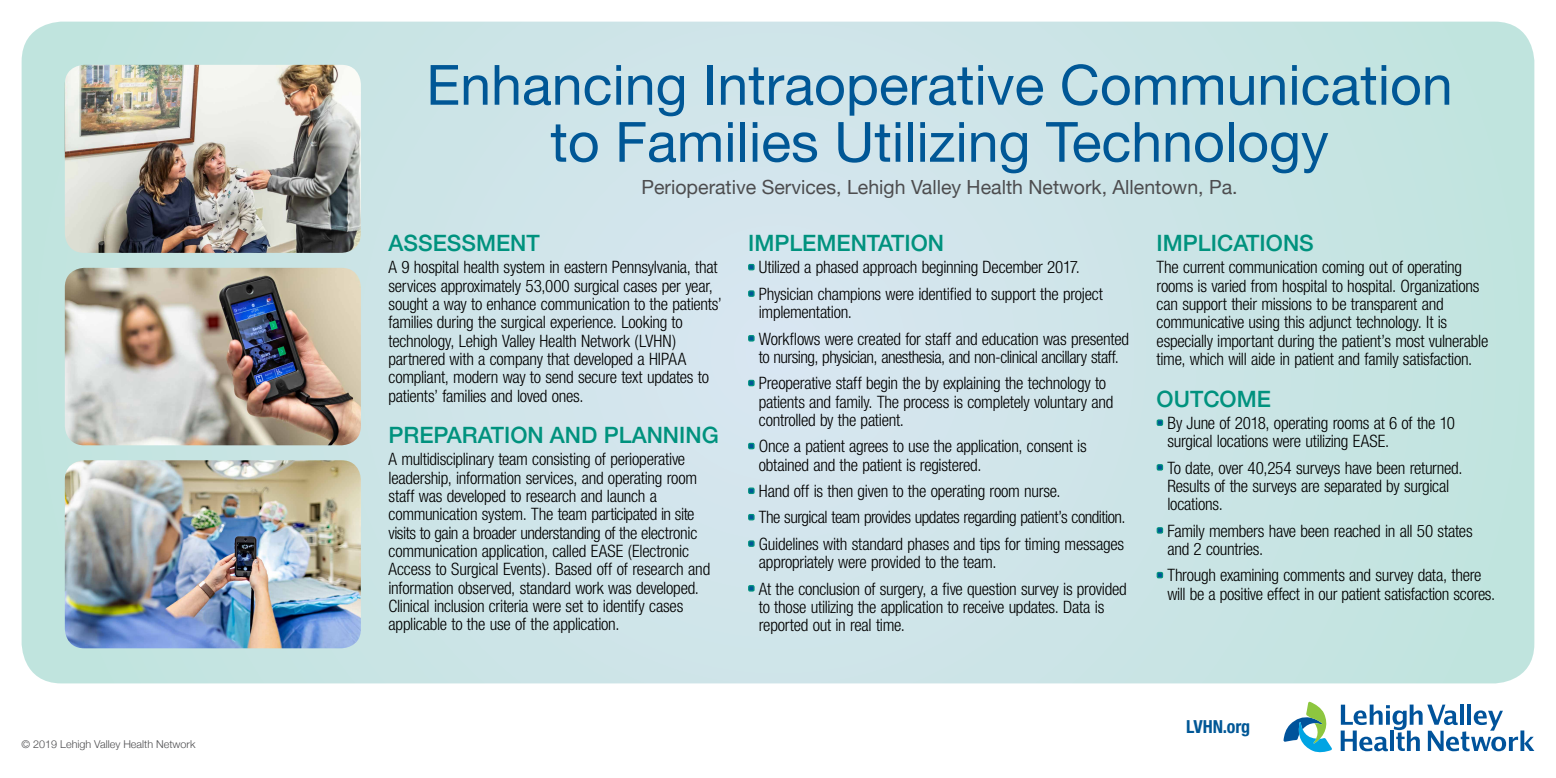
<style>
.page{position:relative;width:1556px;height:778px;background:#fff}
.page>*{position:absolute;margin:0;border:0;box-sizing:border-box;transform-origin:0 0}
.t1{font:55.5px/57px "Helvetica Neue";color:#005796;text-align:center}
.t2{font:500 22.5px "Helvetica Neue";color:#00927e}
.t3{font:19.5px "Helvetica Neue";color:#4d4d4f}
.t4{font:700 condensed 18px "Helvetica Neue";letter-spacing:-.01em;color:#005796}
.t5{font:300 condensed 17.1px/18.3px "Helvetica Neue";letter-spacing:-.015em;color:#000}
.t6{font:300 10.8px "Helvetica Neue";color:#4d4d4f}
</style>
<div class="page">
<div style="left:22px;top:22px;width:1512px;height:661px;background:#cce4e7;border-radius:40px"></div>
<svg style="left:1283px;top:701px;width:48px;height:51px"></svg>
<svg style="left:1340px;top:704px;width:194px;height:47px"></svg>
<svg style="left:748px;top:264px;width:6px;height:6px"></svg>
<div style="left:748px;top:290px;width:6px;height:7px;border:1px solid #00927e"></div>
<svg style="left:748px;top:335px;width:6px;height:6px"></svg>
<svg style="left:748px;top:380px;width:6px;height:6px"></svg>
<svg style="left:748px;top:443px;width:6px;height:6px"></svg>
<div style="left:748px;top:487px;width:6px;height:7px;border:1px solid #00927e"></div>
<svg style="left:748px;top:514px;width:6px;height:6px"></svg>
<div style="left:748px;top:540px;width:6px;height:7px;border:1px solid #00927e"></div>
<svg style="left:748px;top:585px;width:6px;height:6px"></svg>
<div style="left:1156px;top:419px;width:7px;height:7px;border:1px solid #00927e"></div>
<div style="left:1156px;top:464px;width:7px;height:6px;border:1px solid #00927e"></div>
<div style="left:1156px;top:527px;width:7px;height:6px;border:1px solid #00927e"></div>
<div style="left:1156px;top:572px;width:7px;height:6px;border:1px solid #00927e"></div>
<img style="left:65px;top:268px;width:296px;height:177px">
<img style="left:65px;top:460px;width:296px;height:188px">
<img style="left:65px;top:65px;width:296px;height:188px">
<p class="t6" style="left:22px;top:735px;width:175px">© 2019 Lehigh Valley Health Network</p>
<h1 class="t1" style="left:426px;top:60px;width:1027px">Enhancing Intraoperative Communication to Families Utilizing Technology</h1>
<p class="t3" style="left:641px;top:172px;width:597px">Perioperative Services, Lehigh Valley Health Network, Allentown, Pa.</p>
<h2 class="t2" style="left:388px;top:225px;width:153px">ASSESSMENT</h2>
<p class="t5" style="left:388px;top:258px;width:335px">A 9 hospital health system in eastern Pennsylvania, that services approximately 53,000 surgical cases per year, sought a way to enhance communication to the patients’ families during the surgical experience. Looking to technology, Lehigh Valley Health Network (LVHN) partnered with a company that developed a HIPAA compliant, modern way to send secure text updates to patients’ families and loved ones.</p>
<h2 class="t2" style="left:388px;top:417px;width:332px">PREPARATION AND PLANNING</h2>
<p class="t5" style="left:388px;top:450px;width:323px">A multidisciplinary team consisting of perioperative leadership, information services, and operating room staff was developed to research and launch a communication system. The team participated in site visits to gain a broader understanding of the electronic communication application, called EASE (Electronic Access to Surgical Events). Based off of research and information observed, standard work was developed.<br>Clinical inclusion criteria were set to identify cases applicable to the use of the application.</p>
<h2 class="t2" style="left:748px;top:225px;width:197px">IMPLEMENTATION</h2>
<p class="t5" style="left:758px;top:254px;width:345px;line-height:26.4px">Utilized a phased approach beginning December 2017.<br>Physician champions were identified to support the project</p>
<p class="t5" style="left:758px;top:299px;width:371px;line-height:26.4px">implementation.<br>Workflows were created for staff and education was presented</p>
<p class="t5" style="left:758px;top:343px;width:362px;line-height:26.4px">to nursing, physician, anesthesia, and non-clinical ancillary staff.<br>Preoperative staff begin the by explaining the technology to</p>
<p class="t5" style="left:758px;top:392px;width:356px">patients and family. The process is completely voluntary and controlled by the patient.</p>
<p class="t5" style="left:758px;top:437px;width:329px">Once a patient agrees to use the application, consent is obtained and the patient is registered.</p>
<p class="t5" style="left:758px;top:477px;width:368px;line-height:26.4px">Hand off is then given to the operating room nurse.<br>The surgical team provides updates regarding patient’s condition.<br>Guidelines with standard phases and tips for timing messages</p>
<p class="t5" style="left:758px;top:548px;width:369px;line-height:26.4px">appropriately were provided to the team.<br>At the conclusion of surgery, a five question survey is provided</p>
<p class="t5" style="left:758px;top:597px;width:347px">to those utilizing the application to receive updates. Data is reported out in real time.</p>
<h2 class="t2" style="left:1156px;top:225px;width:159px">IMPLICATIONS</h2>
<p class="t5" style="left:1156px;top:258px;width:333px">The current communication coming out of operating rooms is varied from hospital to hospital. Organizations can support their missions to be transparent and communicative using this adjunct technology. It is especially important during the patient’s most vulnerable time, which will aide in patient and family satisfaction.</p>
<h2 class="t2" style="left:1156px;top:380px;width:116px">OUTCOME</h2>
<p class="t5" style="left:1167px;top:413px;width:289px">By June of 2018, operating rooms at 6 of the 10 surgical locations were utilizing EASE.</p>
<p class="t5" style="left:1167px;top:458px;width:297px">To date, over 40,254 surveys have been returned.<br>Results of the surveys are separated by surgical locations.</p>
<p class="t5" style="left:1167px;top:521px;width:307px">Family members have been reached in all 50 states and 2 countries.</p>
<p class="t5" style="left:1167px;top:566px;width:329px">Through examining comments and survey data, there will be a positive effect in our patient satisfaction scores.</p>
<p class="t4" style="left:1186px;top:715px;width:66px">LVHN.org</p>
</div>
